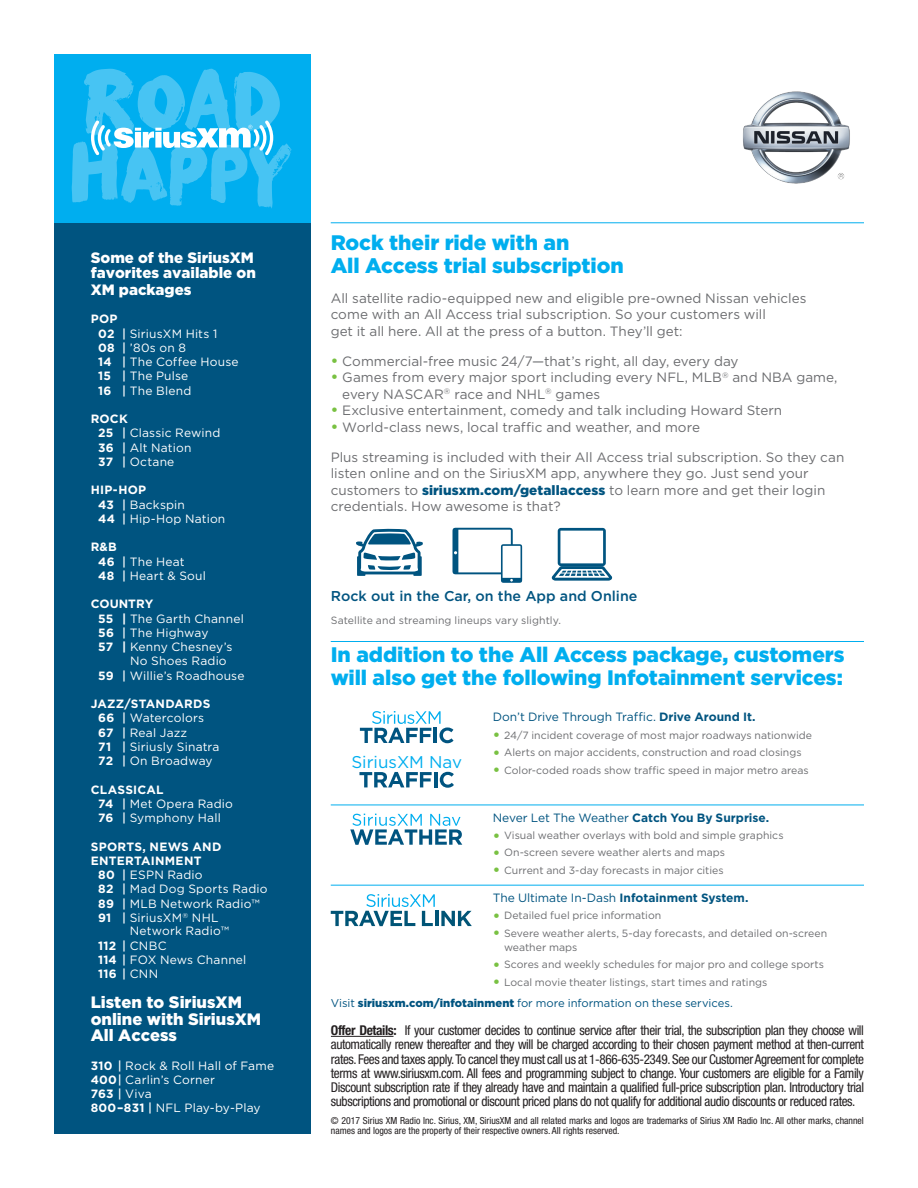
<style>
.page{position:relative;width:918px;height:1188px;background:#fff}
.page>*{position:absolute;margin:0;border:0;box-sizing:border-box;transform-origin:0 0}
.t1{font:900 21px/22.5px "Gotham";letter-spacing:-.005em;color:#00aeef}
.t2{font:16.95px "Gotham";color:#00aeef}
.t3{font:900 16.5px/16.5px "Gotham";color:#fff}
.t4{font:900 15px/15px "Gotham";color:#fff}
.t5{font:500 14.25px "Gotham";color:#005480}
.t6{font:13.5px/16.5px "Gotham";color:#6c6d70}
.t7{font:condensed 13.5px/14.2px "Helvetica Neue";letter-spacing:-.03em;color:#231f20;text-align:justify}
.t8{font:12px/14.2px "Gotham";letter-spacing:.015em;color:#fff}
.t9{font:700 12px "Gotham";color:#005480}
.t10{font:12px "Gotham";letter-spacing:-.005em;color:#005480}
.t11{font:700 12px "Gotham";letter-spacing:.02em;color:#fff}
.t12{font:700 12px "Gotham";color:#fff}
.t13{font:11.25px "Gotham";letter-spacing:-.005em;color:#005480}
.t14{font:10.5px/14.2px "Gotham";color:#6c6d70}
.t15{font:condensed 9.75px/10.5px "Helvetica Neue";color:#231f20}
.s1{font-weight:700}
.s2{font-weight:500}
.s3{font-weight:400}
.s4{font-weight:700;font-size:15px;color:#79c142}
.s5{font-weight:900;color:#005480}
.s6{font-weight:900}
</style>
<div class="page">
<div style="left:54px;top:54px;width:256px;height:1080px;background:#005480"></div>
<div style="left:54px;top:54px;width:256px;height:168px;background:#00aeef"></div>
<svg style="left:72px;top:69px;width:220px;height:140px"></svg>
<img style="left:743px;top:91px;width:107px;height:93px">
<hr style="left:331px;top:641px;width:533px;height:1px;background:#00aeef">
<hr style="left:331px;top:805px;width:533px;height:1px;background:#00aeef">
<hr style="left:331px;top:885px;width:533px;height:1px;background:#00aeef">
<svg style="left:350px;top:814px;width:112px;height:31px"></svg>
<svg style="left:331px;top:894px;width:104px;height:32px"></svg>
<hr style="left:435px;top:911px;width:3px;height:15px;background:#005476">
<svg style="left:441px;top:911px;width:31px;height:15px"></svg>
<svg style="left:360px;top:711px;width:94px;height:32px"></svg>
<svg style="left:359px;top:772px;width:73px;height:15px"></svg>
<hr style="left:434px;top:772px;width:3px;height:15px;background:#005480">
<svg style="left:440px;top:772px;width:14px;height:16px"></svg>
<hr style="left:331px;top:222px;width:533px;height:1px;background:#00aeef">
<svg style="left:356px;top:528px;width:67px;height:48px"></svg>
<svg style="left:552px;top:528px;width:60px;height:53px"></svg>
<svg style="left:453px;top:528px;width:69px;height:55px"></svg>
<hr style="left:331px;top:1036px;width:63px;height:1px;background:#231f20">
<p class="t4" style="left:91px;top:250px;width:167px">Some of the SiriusXM favorites available on</p>
<p class="t4" style="left:91px;top:282px;width:102px">XM packages</p>
<p class="t8" style="left:98px;top:312px;width:142px;text-indent:-7px"><span class="s1">POP<br>02</span> <span class="s2">|</span> SiriusXM Hits 1<br><span class="s1">08</span> <span class="s2">|</span> ’80s on 8<br><span class="s1">14</span> <span class="s2">|</span> The Coffee House<br><span class="s1">15</span> <span class="s2">|</span> The Pulse<br><span class="s1">16</span> <span class="s2">|</span> The Blend</p>
<p class="t8" style="left:98px;top:412px;width:124px;text-indent:-7px"><span class="s1">ROCK<br>25</span> <span class="s2">|</span> Classic Rewind<br><span class="s1">36</span> <span class="s2">|</span> Alt Nation<br><span class="s1">37</span> <span class="s2">|</span> Octane</p>
<p class="t8" style="left:98px;top:483px;width:129px;text-indent:-7px"><span class="s1">HIP-HOP<br>43</span> <span class="s2">|</span> Backspin<br><span class="s1">44</span> <span class="s2">|</span> Hip-Hop Nation</p>
<p class="t8" style="left:98px;top:540px;width:109px;text-indent:-7px"><span class="s1">R&amp;B<br>46</span> <span class="s2">|</span> The Heat<br><span class="s1">48</span> <span class="s2">|</span> Heart &amp; Soul</p>
<p class="t12" style="left:91px;top:597px;width:64px">COUNTRY</p>
<p class="t8" style="left:98px;top:611px;width:147px"><span class="s1">55 |</span> The Garth Channel</p>
<p class="t8" style="left:98px;top:625px;width:112px"><span class="s1">56</span> <span class="s2">|</span> The Highway</p>
<p class="t8" style="left:98px;top:640px;width:136px"><span class="s1">57 |</span> Kenny Chesney’s</p>
<p class="t8" style="left:130px;top:654px;width:98px">No Shoes Radio</p>
<p class="t8" style="left:98px;top:668px;width:148px"><span class="s1">59</span> <span class="s2">|</span> Willie’s Roadhouse</p>
<p class="t8" style="left:98px;top:696px;width:123px;text-indent:-7px"><span class="s1">JAZZ/STANDARDS<br>66</span> <span class="s2">|</span> Watercolors<br><span class="s1">67</span> <span class="s2">|</span> Real Jazz<br><span class="s1">71</span> <span class="s2">|</span> Siriusly Sinatra<br><span class="s1">72</span> <span class="s2">|</span> On Broadway</p>
<p class="t8" style="left:98px;top:782px;width:136px;text-indent:-7px"><span class="s1">CLASSICAL<br>74</span> <span class="s2">|</span> Met Opera Radio<br><span class="s1">76</span> <span class="s2">|</span> Symphony Hall</p>
<p class="t11" style="left:91px;top:839px;width:132px">SPORTS, NEWS AND</p>
<p class="t11" style="left:91px;top:854px;width:112px">ENTERTAINMENT</p>
<p class="t8" style="left:98px;top:867px;width:106px"><span class="s1">80</span> <span class="s2">|</span> ESPN Radio</p>
<p class="t8" style="left:98px;top:882px;width:171px"><span class="s1">82</span> <span class="s2">|</span> Mad Dog Sports Radio</p>
<p class="t8" style="left:98px;top:896px;width:163px"><span class="s1">89</span> <span class="s2">|</span> MLB Network Radio™</p>
<p class="t8" style="left:98px;top:910px;width:122px"><span class="s1">91</span> <span class="s2">|</span> SiriusXM<sup>®</sup> NHL</p>
<p class="t8" style="left:130px;top:924px;width:101px">Network Radio™</p>
<p class="t8" style="left:98px;top:938px;width:70px"><span class="s1">112</span> <span class="s2">|</span> CNBC</p>
<p class="t8" style="left:98px;top:952px;width:150px"><span class="s1">114</span> <span class="s2">|</span> FOX News Channel</p>
<p class="t11" style="left:98px;top:967px;width:62px">116 <span class="s2">|</span> <span class="s3">CNN</span></p>
<p class="t3" style="left:91px;top:994px;width:172px">Listen to SiriusXM online with SiriusXM<br>All Access</p>
<p class="t8" style="left:91px;top:1058px;width:185px"><span class="s1">310</span> <span class="s2">|</span> Rock &amp; Roll Hall of Fame<br><span class="s1">400</span><span class="s2">|</span> Carlin’s Corner<br><span class="s1">763</span> <span class="s2">|</span> Viva<br><span class="s1">800–831</span> <span class="s2">|</span> NFL Play-by-Play</p>
<h1 class="t1" style="left:331px;top:231px;width:294px">Rock their ride with an<br>All Access trial subscription</h1>
<p class="t6" style="left:331px;top:289px;width:477px">All satellite radio-equipped new and eligible pre-owned Nissan vehicles come with an All Access trial subscription. So your customers will<br>get it all here. All at the press of a button. They’ll get:</p>
<p class="t6" style="left:331px;top:352px;width:409px"><span class="s4">•</span> Commercial-free music 24/7—that’s right, all day, every day</p>
<p class="t6" style="left:342px;top:369px;width:497px;text-indent:-12px"><span class="s4">•</span> Games from every major sport including every NFL, MLB<sup>®</sup> and NBA game, every NASCAR<sup>®</sup> race and NHL<sup>®</sup> games</p>
<p class="t6" style="left:331px;top:402px;width:453px"><span class="s4">•</span> Exclusive entertainment, comedy and talk including Howard Stern</p>
<p class="t6" style="left:331px;top:418px;width:371px"><span class="s4">•</span> World-class news, local traffic and weather, and more</p>
<p class="t6" style="left:331px;top:448px;width:515px">Plus streaming is included with their All Access trial subscription. So they can listen online and on the SiriusXM app, anywhere they go. Just send your customers to <span class="s5">siriusxm.com/getallaccess</span> to learn more and get their login credentials. How awesome is that?</p>
<p class="t5" style="left:331px;top:588px;width:308px">Rock out in the Car, on the App and Online</p>
<p class="t14" style="left:331px;top:613px;width:232px">Satellite and streaming lineups vary slightly.</p>
<h1 class="t1" style="left:331px;top:643px;width:515px">In addition to the All Access package, customers will also get the following Infotainment services:</h1>
<p class="t10" style="left:493px;top:710px;width:265px">Don’t Drive Through Traffic. <span class="s1">Drive Around It.</span></p>
<p class="t14" style="left:493px;top:728px;width:321px"><span class="s4">•</span> 24/7 incident coverage of most major roadways nationwide</p>
<p class="t14" style="left:493px;top:745px;width:310px"><span class="s4">•</span> Alerts on major accidents, construction and road closings</p>
<p class="t14" style="left:493px;top:762px;width:318px"><span class="s4">•</span> Color-coded roads show traffic speed in major metro areas</p>
<p class="t9" style="left:493px;top:810px;width:278px"><span class="s3">Never Let The Weather</span> Catch You By Surprise.</p>
<p class="t14" style="left:493px;top:828px;width:292px"><span class="s4">•</span> Visual weather overlays with bold and simple graphics</p>
<p class="t14" style="left:493px;top:845px;width:234px"><span class="s4">•</span> On-screen severe weather alerts and maps</p>
<p class="t14" style="left:493px;top:863px;width:232px"><span class="s4">•</span> Current and 3-day forecasts in major cities</p>
<p class="t9" style="left:493px;top:891px;width:257px"><span class="s3">The Ultimate In-Dash</span> Infotainment System.</p>
<p class="t14" style="left:493px;top:908px;width:170px"><span class="s4">•</span> Detailed fuel price information</p>
<p class="t14" style="left:504px;top:926px;width:325px;text-indent:-11px"><span class="s4">•</span> Severe weather alerts, 5-day forecasts, and detailed on-screen weather maps</p>
<p class="t14" style="left:493px;top:957px;width:333px"><span class="s4">•</span> Scores and weekly schedules for major pro and college sports</p>
<p class="t14" style="left:493px;top:975px;width:276px"><span class="s4">•</span> Local movie theater listings, start times and ratings</p>
<p class="t13" style="left:331px;top:997px;width:404px">Visit <span class="s6">siriusxm.com/infotainment</span> for more information on these services.</p>
<p class="t2" style="left:351px;top:752px;width:112px">SiriusXM Nav</p>
<p class="t7" style="left:331px;top:1023px;width:535px"><span class="s1">Offer Details:</span> If your customer decides to continue service after their trial, the subscription plan they choose will automatically renew thereafter and they will be charged according to their chosen payment method at then-current rates. Fees and taxes apply. To cancel they must call us at 1-866-635-2349. See our Customer Agreement for complete terms at www.siriusxm.com. All fees and programming subject to change. Your customers are eligible for a Family Discount subscription rate if they already have and maintain a qualified full-price subscription plan. Introductory trial subscriptions and promotional or discount priced plans do not qualify for additional audio discounts or reduced rates.</p>
<p class="t15" style="left:331px;top:1115px;width:534px">© 2017 Sirius XM Radio Inc. Sirius, XM, SiriusXM and all related marks and logos are trademarks of Sirius XM Radio Inc. All other marks, channel names and logos are the property of their respective owners. All rights reserved.</p>
</div>
